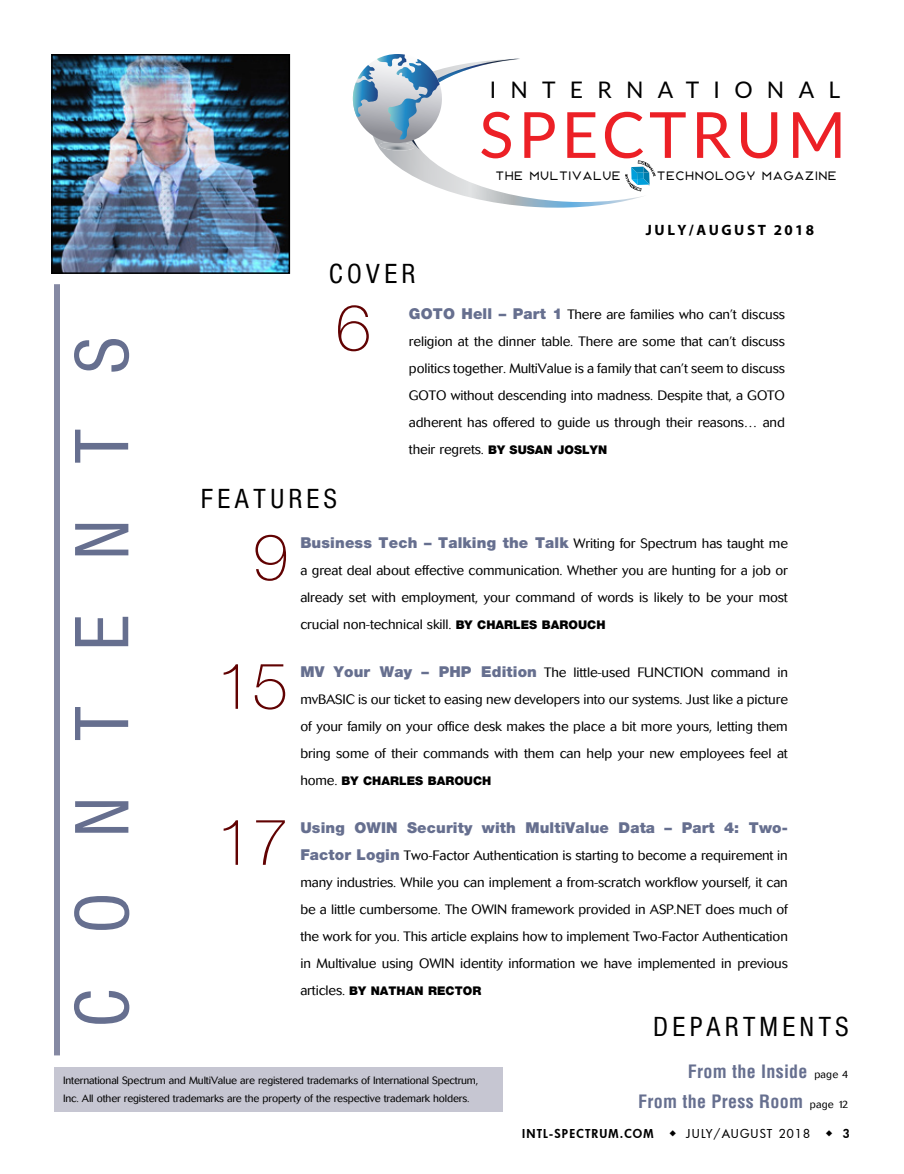
<style>
.page{position:relative;width:904px;height:1174px;background:#fff}
.page>*{position:absolute;margin:0;border:0;box-sizing:border-box;transform-origin:0 0}
.t1{font:300 75px "Helten Condensed";letter-spacing:.78em;color:#666f8f}
.t2{font:100 64.5px "Helvetica Neue";color:#610202}
.t3{font:63.6px "Lato";letter-spacing:.075em;color:#ec2026}
.t4{font:300 27px "Helten Condensed";letter-spacing:.2em;color:#000}
.t5{font:22.8px "Lato";letter-spacing:.625em;color:#000}
.t6{font:700 condensed 18px/30.3px "Helvetica";letter-spacing:.015em;color:#666f8f;text-align:right}
.t7{font:900 15px "Helvetica Neue";letter-spacing:.01em;color:#666f8f}
.t8{font:700 15px "Myriad Pro";letter-spacing:.17em;color:#000}
.t9{font:300 13.5px/27px "Cosmos";letter-spacing:-.01em;color:#000;text-align:justify}
.t10{font:900 12px "Helvetica Neue";letter-spacing:.005em;color:#000}
.t11{font:12px "Republik Sans ICG 01";letter-spacing:.095em;color:#000}
.t12{font:800 12px "Futura";letter-spacing:.1em;color:#000}
.t13{font:500 12px "Futura";letter-spacing:.1em;color:#000}
.t14{font:300 10.5px/18px "Cosmos";letter-spacing:-.015em;color:#000}
.s1{font-family:"Helvetica Neue";font-weight:900;font-size:15px;color:#666f8f}
.s2{font-family:"Helvetica Neue";font-weight:900;font-size:12px}
.s3{font-family:"Cosmos";font-weight:300;font-size:13.5px}
.s4{font-family:"Cosmos";font-weight:300;font-stretch:normal;font-size:10.5px;color:#000}
</style>
<div class="page">
<svg style="left:353px;top:54px;width:303px;height:154px"></svg>
<img style="left:54px;top:57px;width:233px;height:214px">
<div style="left:51px;top:54px;width:239px;height:220px;border:2px solid #000"></div>
<div style="left:54px;top:1067px;width:448px;height:44px;background:#c6c6d2"></div>
<div style="left:54px;top:284px;width:6px;height:771px;background:#8589a3"></div>
<h3 class="t5" style="left:490px;top:74px;width:352px">INTERNATIONAL</h3>
<h3 class="t3" style="left:479px;top:89px;width:369px">SPECTRUM</h3>
<p class="t11" style="left:496px;top:167px;width:126px">THE MULTIVALUE</p>
<p class="t11" style="left:657px;top:167px;width:181px">TECHNOLOGY MAGAZINE</p>
<h3 class="t4" style="left:330px;top:259px;width:87px">COVER</h3>
<p class="t8" style="left:646px;top:220px;width:170px">JULY/AUGUST 2018</p>
<h2 class="t2" style="left:335px;top:292px;width:37px">6</h2>
<p class="t9" style="left:409px;top:301px;width:378px"><span class="s1">GOTO Hell – Part 1</span> There are families who can’t discuss religion at the dinner table. There are some that can’t discuss politics together. MultiValue is a family that can’t seem to discuss GOTO without descending into madness. Despite that, a GOTO adherent has offered to guide us through their reasons… and their regrets. <span class="s2">BY SUSAN JOSLYN</span></p>
<h1 class="t1" style="left:61px;top:1025px;width:690px;rotate:-90deg">CONTENTS</h1>
<h3 class="t4" style="left:201px;top:484px;width:137px">FEATURES</h3>
<h2 class="t2" style="left:253px;top:521px;width:37px">9</h2>
<p class="t9" style="left:300px;top:530px;width:489px"><span class="s1">Business Tech – Talking the Talk</span> Writing for Spectrum has taught me a great deal about effective communication. Whether you are hunting for a job or already set with employment, your command of words is likely to be your most crucial non-technical skill. <span class="s2">BY CHARLES BAROUCH</span></p>
<h2 class="t2" style="left:217px;top:650px;width:73px">15</h2>
<p class="t9" style="left:300px;top:659px;width:489px"><span class="s1">MV Your Way – PHP Edition</span> The little-used FUNCTION command in mvBASIC is our ticket to easing new developers into our systems. Just like a picture of your family on your office desk makes the place a bit more yours, letting them bring some of their commands with them can help your new employees feel at</p>
<p class="t10" style="left:300px;top:773px;width:193px"><span class="s3">home.</span> BY CHARLES BAROUCH</p>
<h2 class="t2" style="left:217px;top:806px;width:73px">17</h2>
<p class="t7" style="left:300px;top:819px;width:489px">Using OWIN Security with MultiValue Data – Part 4: Two-</p>
<p class="t9" style="left:300px;top:842px;width:489px"><span class="s1">Factor Login</span> Two-Factor Authentication is starting to become a requirement in many industries. While you can implement a from-scratch workflow yourself, it can be a little cumbersome. The OWIN framework provided in ASP.NET does much of the work for you. This article explains how to implement Two-Factor Authentication in Multivalue using OWIN identity information we have implemented in previous</p>
<p class="t10" style="left:300px;top:983px;width:182px"><span class="s3">articles.</span> BY NATHAN RECTOR</p>
<h3 class="t4" style="left:654px;top:1011px;width:196px">DEPARTMENTS</h3>
<h3 class="t6" style="left:638px;top:1056px;width:212px">From the Inside <span class="s4">page 4<br></span>From the Press Room <span class="s4">page 12</span></h3>
<p class="t14" style="left:63px;top:1071px;width:417px">International Spectrum and MultiValue are registered trademarks of International Spectrum,<br>Inc. All other registered trademarks are the property of the respective trademark holders.</p>
<p class="t12" style="left:522px;top:1126px;width:133px">INTL-SPECTRUM.COM</p>
<p class="t13" style="left:669px;top:1126px;width:142px">◆ JULY/AUGUST 2018</p>
<p class="t12" style="left:826px;top:1126px;width:26px">◆ 3</p>
</div>
